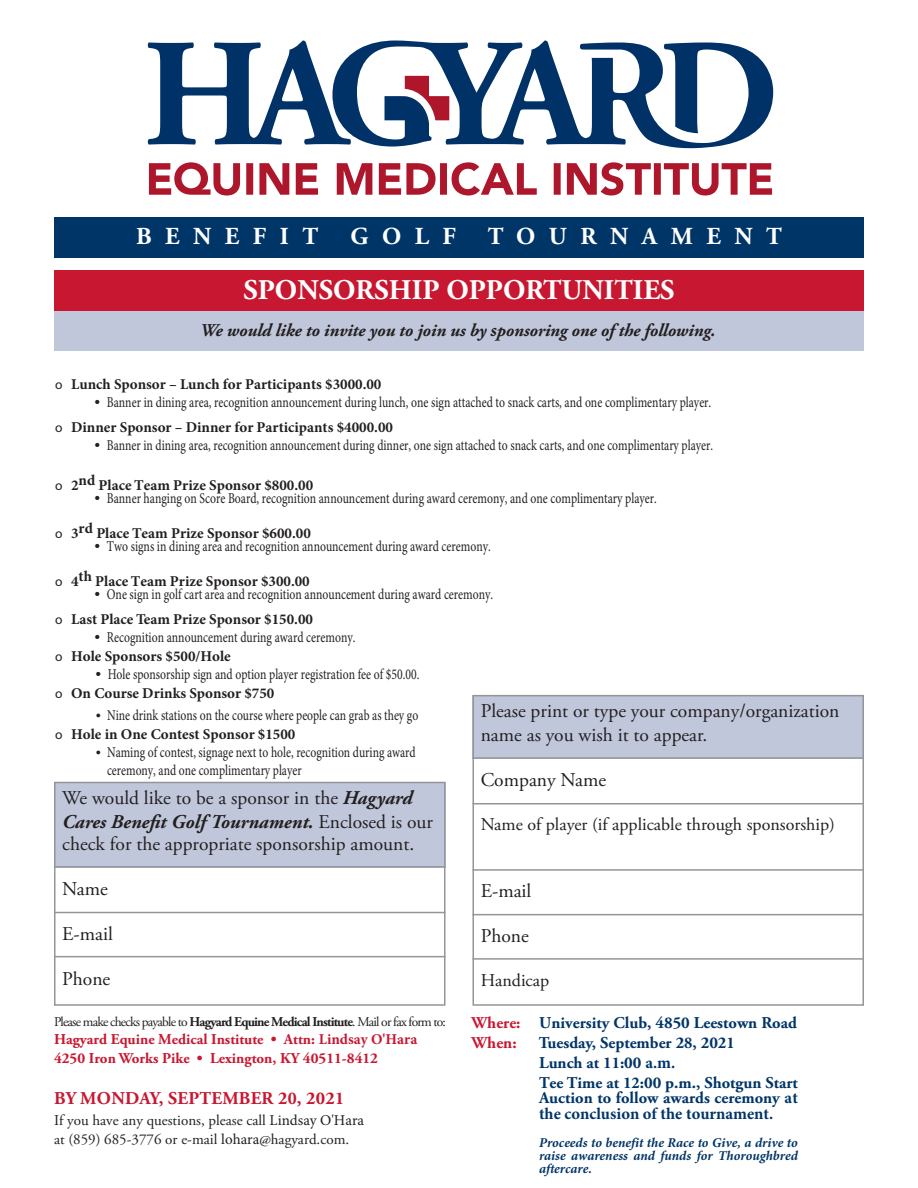
<style>
.page{position:relative;width:918px;height:1188px;background:#fff}
.page>*{position:absolute;margin:0;border:0;box-sizing:border-box;transform-origin:0 0}
.t1{font:700 28.5px "Adobe Garamond Pro";color:#fff}
.t2{font:700 24.45px "Adobe Garamond Pro";letter-spacing:.555em;color:#fff}
.t3{font:19.5px/23px "Adobe Garamond Pro";color:#231f20}
.t4{font:italic 700 18px "Adobe Garamond Pro";letter-spacing:-.005em;color:#231f20}
.t5{font:18px "Adobe Garamond Pro";color:#231f20}
.t6{font:700 18px "Adobe Garamond Pro";letter-spacing:.015em;color:#c81730}
.t7{font:700 16.5px/19.5px "Adobe Garamond Pro";color:#003568}
.t8{font:700 16.5px/15.8px "Minion Pro";color:#003568}
.t9{font:15px/24.8px "Minion Pro";color:#231f20;scale:.78 1}
.t10{font:15px/19.2px "Minion Pro";color:#231f20;scale:.77 1}
.t11{font:700 15px "Minion Pro";color:#231f20}
.t12{font:700 15px/18.9px "Adobe Garamond Pro";color:#c81730}
.t13{font:15px/19.2px "Adobe Garamond Pro";color:#231f20}
.t14{font:italic 700 13.5px/13px "Minion Pro";color:#003568;text-align:justify}
.t15{font:13.5px "Adobe Garamond Pro";letter-spacing:-.06em;color:#231f20}
.s1{font-family:"Minion Pro"}
.s2{font-family:"Myriad Pro";font-weight:400;font-size:13.5px}
.s3{font-family:"Adobe Garamond Pro"}
.s4{font-family:"Myriad Pro";font-size:13.5px}
.s5{font-weight:700}
.s6{font-family:"Adobe Garamond Pro";font-size:13.5px}
.s7{font-weight:700;font-style:italic}
.s8{color:#c81730}
</style>
<div class="page">
<div style="left:54px;top:297px;width:810px;height:53px;background:#c0c7db"></div>
<div style="left:54px;top:782px;width:392px;height:85px;background:#c0c7db"></div>
<div style="left:54px;top:270px;width:810px;height:40px;background:#c81730"></div>
<div style="left:54px;top:782px;width:392px;height:224px;border:2px solid #939598"></div>
<hr style="left:54px;top:866px;width:392px;height:2px;background:#939598">
<hr style="left:54px;top:912px;width:392px;height:1px;background:#939598">
<hr style="left:54px;top:956px;width:392px;height:1px;background:#939598">
<div style="left:472px;top:695px;width:392px;height:63px;background:#c0c7db"></div>
<div style="left:472px;top:695px;width:392px;height:311px;border:2px solid #939598"></div>
<hr style="left:472px;top:757px;width:392px;height:2px;background:#939598">
<hr style="left:472px;top:803px;width:392px;height:1px;background:#939598">
<hr style="left:472px;top:869px;width:392px;height:2px;background:#939598">
<hr style="left:472px;top:914px;width:392px;height:1px;background:#939598">
<hr style="left:472px;top:958px;width:392px;height:2px;background:#939598">
<div style="left:54px;top:218px;width:810px;height:40px;background:#003568"></div>
<svg style="left:148px;top:40px;width:625px;height:109px"></svg>
<svg style="left:405px;top:76px;width:44px;height:44px"></svg>
<svg style="left:149px;top:162px;width:623px;height:34px"></svg>
<p class="t2" style="left:136px;top:222px;width:184px">BENEFIT</p>
<p class="t2" style="left:351px;top:222px;width:107px">GOLF</p>
<p class="t2" style="left:488px;top:222px;width:296px">TOURNAMENT</p>
<p class="t1" style="left:243px;top:273px;width:433px">SPONSORSHIP OPPORTUNITIES</p>
<p class="t4" style="left:200px;top:320px;width:517px">We would like to invite you to join us by <span class="s1">s</span>ponsoring one of the following.</p>
<p class="t11" style="left:55px;top:373px;width:328px"><span class="s2">o</span> Lunch Sponsor – Lunch for Participants $3000.00</p>
<p class="t9" style="left:55px;top:390px;width:843px;text-indent:39px"><span class="s3">•</span> Banner in dining area, recognition announcement during lunch, one sign attached to snack carts, and one complimentary player. <span class="s4">o</span> <span class="s5">Dinner Sponsor – Dinner for Participants $4000.00</span></p>
<p class="t10" style="left:95px;top:436px;width:805px"><span class="s3">•</span> Banner in dining area, recognition announcement during dinner, one sign attached to snack carts, and one complimentary player.</p>
<p class="t11" style="left:55px;top:474px;width:260px"><span class="s2">o</span> 2nd Place Team Prize Sponsor $800.00</p>
<p class="t9" style="left:95px;top:486px;width:722px"><span class="s3">•</span> Banner hanging on Score Board, recognition announcement during award ceremony, and one complimentary player.</p>
<p class="t11" style="left:55px;top:522px;width:257px"><span class="s2">o</span> 3rd Place Team Prize Sponsor $600.00</p>
<p class="t9" style="left:95px;top:534px;width:509px"><span class="s3">•</span> Two signs in dining area and recognition announcement during award ceremony.</p>
<p class="t11" style="left:55px;top:570px;width:256px"><span class="s2">o</span> 4th Place Team Prize Sponsor $300.00</p>
<p class="t9" style="left:55px;top:582px;width:563px;text-indent:39px"><span class="s3">•</span> One sign in golf cart area and recognition announcement during award ceremony. <span class="s4">o</span> <span class="s5">Last Place Team Prize Sponsor $150.00</span></p>
<p class="t9" style="left:55px;top:628px;width:387px;line-height:18.6px;text-indent:39px"><span class="s3">•</span> Recognition announcement during award ceremony. <span class="s4">o</span> <span class="s5">Hole Sponsors $500/Hole</span></p>
<p class="t9" style="left:55px;top:665px;width:468px;line-height:18.8px;text-indent:40px"><span class="s3">•</span> Hole sponsorship sign and option player registration fee of $50.00. <span class="s4">o</span> <span class="s5">On Course Drinks Sponsor $750</span></p>
<p class="t10" style="left:55px;top:705px;width:473px;text-indent:41px"><span class="s6">•</span> Nine drink stations on the course where people can grab as they go <span class="s4">o</span> <span class="s5">Hole in One Contest Sponsor $1500</span></p>
<p class="t10" style="left:107px;top:743px;width:402px;line-height:18px;text-indent:-11px"><span class="s6">•</span> Naming of contest, signage next to hole, recognition during award ceremony, and one complimentary player</p>
<p class="t3" style="left:481px;top:700px;width:360px;line-height:23.4px">Please print or type your company/organization name as you wish it to appear.</p>
<p class="t3" style="left:481px;top:769px;width:127px">Company Name</p>
<p class="t5" style="left:481px;top:813px;width:356px">Name of player (if applicable through sponsorship)</p>
<p class="t3" style="left:62px;top:787px;width:372px">We would like to be a sponsor in the <span class="s7">Hagyard<br>Cares Benefit Golf Tournament.</span> Enclosed is our check for the appropriate sponsorship amount.</p>
<p class="t3" style="left:62px;top:878px;width:47px">Name</p>
<p class="t3" style="left:62px;top:923px;width:52px">E-mail</p>
<p class="t3" style="left:62px;top:968px;width:50px">Phone</p>
<p class="t3" style="left:481px;top:880px;width:52px">E-mail</p>
<p class="t3" style="left:481px;top:925px;width:50px">Phone</p>
<p class="t5" style="left:481px;top:970px;width:70px">Handicap</p>
<p class="t7" style="left:471px;top:1014px;width:327px"><span class="s8">Where:</span> University Club, 4850 Leestown Road<br><span class="s8">When:</span></p>
<p class="t15" style="left:54px;top:1014px;width:393px">Please make checks payable to <span class="s5">Hagyard Equine Medical Institute</span>. Mail or fax form to:</p>
<p class="t12" style="left:54px;top:1030px;width:365px">Hagyard Equine Medical Institute • Attn: <span class="s1">Lindsay O'Hara<br></span>4250 Iron Works Pike • Lexington, KY 40511-8412</p>
<p class="t6" style="left:54px;top:1088px;width:291px">BY MONDAY, SEPTEMBER 2<span class="s1">0</span>, 202<span class="s1">1</span></p>
<p class="t13" style="left:54px;top:1111px;width:312px">If you have any questions, please call <span class="s1">Lindsay O'Hara </span>at (859) 685-3776 or e-mail <span class="s1">lohara</span>@hagyard.com.</p>
<p class="t7" style="left:539px;top:1033px;width:197px">Tuesday, September 2<span class="s1">8</span>, 202<span class="s1">1</span></p>
<p class="t7" style="left:539px;top:1053px;width:260px">Lunch at 1<span class="s1">1</span>:00 <span class="s1">a.m.<br></span>Tee Time at 1<span class="s1">2</span>:00 p.m., Shotgun Start</p>
<p class="t8" style="left:539px;top:1090px;width:260px"><span class="s3">Auction to follow awards ceremony</span> at the conclusion of the tournament.</p>
<p class="t14" style="left:539px;top:1136px;width:106px">Proceeds to benefit</p>
<p class="t14" style="left:539px;top:1136px;width:260px;text-indent:129px">Race to Give, a drive to raise awareness and funds for Thoroughbred aftercare.</p>
</div>
